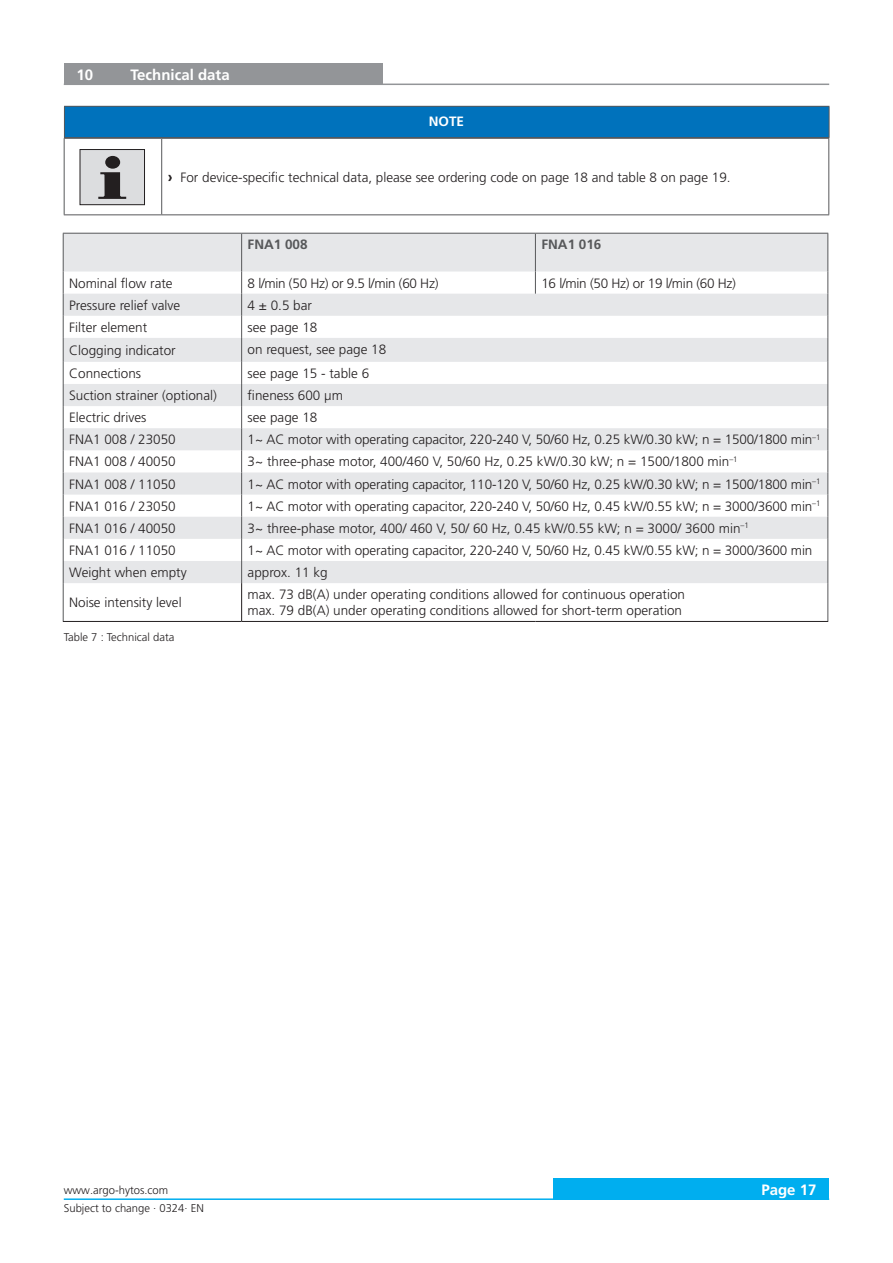
<style>
.page{position:relative;width:893px;height:1263px;background:#fff}
.page>*{position:absolute;margin:0;border:0;box-sizing:border-box;transform-origin:0 0}
._04_Headline_white{font:700 15px "Frutiger LT Pro";color:#fff}
._06_Copytext{font:300 13.5px/16.2px "Frutiger LT Pro";color:#231f20}
._06_Copytext-2{font:300 13.5px "Frutiger LT Pro";letter-spacing:-.02em;color:#231f20}
._05_Subline_Copytext{font:700 13.5px "Frutiger LT Pro";color:#57585a}
._06_Copytext-3{font:700 13.5px "Frutiger LT Pro";color:#fff}
._08_Legend{font:300 11.25px "Frutiger LT Pro";color:#231f20}
.s1{font-weight:700;font-size:15px}
</style>
<div class="page">
<div style="left:553px;top:1179px;width:276px;height:21px;background:#00aeef"></div>
<hr style="left:64px;top:1198px;width:765px;height:2px;background:#00aeef">
<div style="left:64px;top:64px;width:319px;height:21px;background:#939598"></div>
<hr style="left:64px;top:84px;width:765px;height:1px;background:#939598">
<hr style="left:64px;top:139px;width:1px;height:75px;background:#57585a">
<hr style="left:161px;top:139px;width:1px;height:75px;background:#57585a">
<hr style="left:828px;top:139px;width:1px;height:75px;background:#57585a">
<hr style="left:64px;top:214px;width:98px;height:1px;background:#57585a">
<hr style="left:162px;top:214px;width:667px;height:1px;background:#57585a">
<hr style="left:64px;top:138px;width:98px;height:1px;background:#57585a">
<hr style="left:162px;top:138px;width:667px;height:1px;background:#57585a">
<div style="left:80px;top:150px;width:65px;height:55px;background:#dcdddf"></div>
<div style="left:80px;top:149px;width:65px;height:56px;border:1px solid #231f20"></div>
<div style="left:105px;top:156px;width:15px;height:13px;background:#231f20;border-radius:50%"></div>
<svg style="left:98px;top:172px;width:28px;height:27px"></svg>
<div style="left:64px;top:106px;width:765px;height:32px;background:#0072bc"></div>
<hr style="left:64px;top:107px;width:1px;height:30px;background:#57585a">
<hr style="left:829px;top:107px;width:1px;height:30px;background:#57585a">
<hr style="left:64px;top:106px;width:765px;height:1px;background:#57585a">
<hr style="left:64px;top:137px;width:765px;height:1px;background:#57585a">
<svg style="left:64px;top:234px;width:763px;height:349px;fill:#e6e7e9"></svg>
<hr style="left:63px;top:233px;width:179px;height:1px;background:#57585a">
<hr style="left:63px;top:234px;width:1px;height:37px;background:#57585a">
<hr style="left:242px;top:233px;width:293px;height:1px;background:#57585a">
<hr style="left:241px;top:234px;width:1px;height:37px;background:#57585a">
<hr style="left:535px;top:233px;width:293px;height:1px;background:#57585a">
<hr style="left:535px;top:234px;width:1px;height:37px;background:#57585a">
<hr style="left:827px;top:234px;width:1px;height:37px;background:#57585a">
<svg style="left:535px;top:271px;width:1px;height:23px"></svg>
<svg style="left:63px;top:271px;width:1px;height:312px"></svg>
<svg style="left:241px;top:271px;width:1px;height:312px"></svg>
<svg style="left:827px;top:271px;width:1px;height:312px"></svg>
<hr style="left:241px;top:583px;width:1px;height:38px;background:#231f20">
<hr style="left:63px;top:621px;width:179px;height:1px;background:#231f20">
<hr style="left:242px;top:621px;width:293px;height:1px;background:#231f20">
<hr style="left:535px;top:621px;width:293px;height:1px;background:#231f20">
<hr style="left:827px;top:583px;width:1px;height:38px;background:#57585a">
<hr style="left:63px;top:583px;width:1px;height:38px;background:#57585a">
<p class="_04_Headline_white" style="left:77px;top:66px;width:18px">10</p>
<p class="_04_Headline_white" style="left:131px;top:66px;width:101px">Technical data</p>
<p class="_06_Copytext-3" style="left:429px;top:114px;width:37px">NOTE</p>
<p class="_06_Copytext" style="left:168px;top:169px;width:564px"><span class="s1">›</span> For device-specific technical data, please see ordering code on page 18 and table 8 on page 19.</p>
<p class="_05_Subline_Copytext" style="left:248px;top:237px;width:62px">FNA1 008</p>
<p class="_05_Subline_Copytext" style="left:541px;top:237px;width:62px">FNA1 016</p>
<p class="_06_Copytext" style="left:69px;top:275px;width:105px">Nominal flow rate</p>
<p class="_06_Copytext-2" style="left:248px;top:275px;width:192px">8 l/min (50 Hz) or 9.5 l/min (60 Hz)</p>
<p class="_06_Copytext-2" style="left:541px;top:275px;width:196px">16 l/min (50 Hz) or 19 l/min (60 Hz)</p>
<p class="_06_Copytext" style="left:69px;top:297px;width:112px">Pressure relief valve</p>
<p class="_06_Copytext" style="left:248px;top:297px;width:66px">4 ± 0.5 bar</p>
<p class="_06_Copytext" style="left:69px;top:319px;width:79px">Filter element</p>
<p class="_06_Copytext" style="left:248px;top:319px;width:71px">see page 18</p>
<p class="_06_Copytext" style="left:69px;top:342px;width:108px">Clogging indicator</p>
<p class="_06_Copytext" style="left:248px;top:341px;width:140px">on request, see page 18</p>
<p class="_06_Copytext" style="left:69px;top:365px;width:74px">Connections</p>
<p class="_06_Copytext" style="left:248px;top:365px;width:123px">see page 15 - table 6</p>
<p class="_06_Copytext" style="left:69px;top:387px;width:149px">Suction strainer (optional)</p>
<p class="_06_Copytext" style="left:248px;top:387px;width:97px">fineness 600 µm</p>
<p class="_06_Copytext" style="left:69px;top:410px;width:79px">Electric drives</p>
<p class="_06_Copytext" style="left:248px;top:410px;width:71px">see page 18</p>
<p class="_06_Copytext" style="left:69px;top:432px;width:108px">FNA1 008 / 23050</p>
<p class="_06_Copytext" style="left:248px;top:432px;width:574px">1~ AC motor with operating capacitor, 220-240 V, 50/60 Hz, 0.25 kW/0.30 kW; n = 1500/1800 min<sup>–1</sup></p>
<p class="_06_Copytext" style="left:69px;top:454px;width:108px">FNA1 008 / 40050</p>
<p class="_06_Copytext" style="left:248px;top:454px;width:492px">3~ three-phase motor, 400/460 V, 50/60 Hz, 0.25 kW/0.30 kW; n = 1500/1800 min<sup>–1</sup></p>
<p class="_06_Copytext" style="left:69px;top:476px;width:108px">FNA1 008 / 11050</p>
<p class="_06_Copytext" style="left:248px;top:476px;width:574px">1~ AC motor with operating capacitor, 110-120 V, 50/60 Hz, 0.25 kW/0.30 kW; n = 1500/1800 min<sup>–1</sup></p>
<p class="_06_Copytext" style="left:69px;top:498px;width:108px">FNA1 016 / 23050</p>
<p class="_06_Copytext" style="left:248px;top:498px;width:574px">1~ AC motor with operating capacitor, 220-240 V, 50/60 Hz, 0.45 kW/0.55 kW; n = 3000/3600 min<sup>–1</sup></p>
<p class="_06_Copytext" style="left:69px;top:520px;width:108px">FNA1 016 / 40050</p>
<p class="_06_Copytext" style="left:248px;top:520px;width:503px">3~ three-phase motor, 400/ 460 V, 50/ 60 Hz, 0.45 kW/0.55 kW; n = 3000/ 3600 min<sup>–1</sup></p>
<p class="_06_Copytext" style="left:69px;top:542px;width:108px">FNA1 016 / 11050</p>
<p class="_06_Copytext" style="left:248px;top:542px;width:566px">1~ AC motor with operating capacitor, 220-240 V, 50/60 Hz, 0.45 kW/0.55 kW; n = 3000/3600 min</p>
<p class="_06_Copytext" style="left:69px;top:564px;width:119px">Weight when empty</p>
<p class="_06_Copytext" style="left:248px;top:564px;width:82px">approx. 11 kg</p>
<p class="_06_Copytext" style="left:69px;top:595px;width:114px">Noise intensity level</p>
<p class="_06_Copytext" style="left:248px;top:587px;width:439px">max. 73 dB(A) under operating conditions allowed for continuous operation max. 79 dB(A) under operating conditions allowed for short-term operation</p>
<p class="_08_Legend" style="left:64px;top:630px;width:112px">Table 7 : Technical data</p>
<p class="_08_Legend" style="left:64px;top:1184px;width:106px">www.argo-hytos.com</p>
<p class="_04_Headline_white" style="left:761px;top:1181px;width:57px">Page 17</p>
<p class="_08_Legend" style="left:64px;top:1202px;width:142px">Subject to change · 0324· EN</p>
</div>
